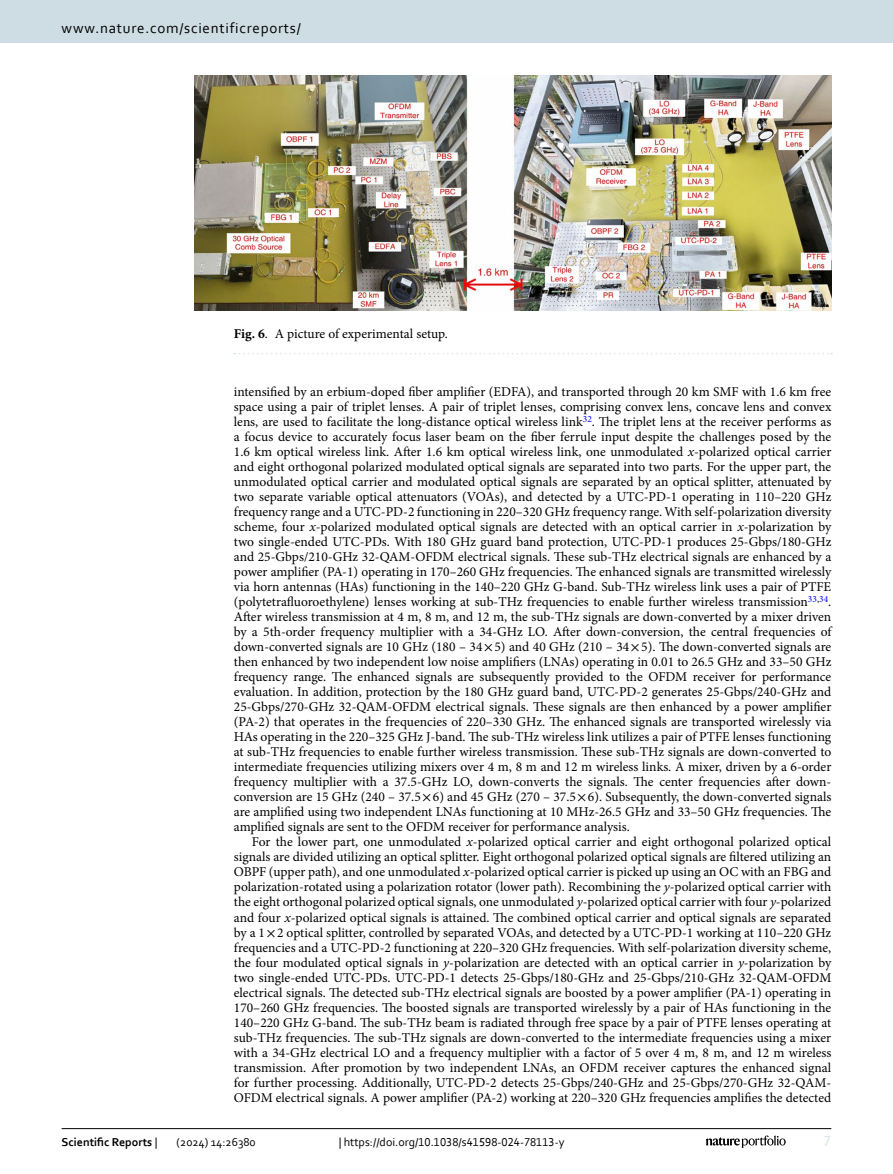
<style>
.page{position:relative;width:893px;height:1174px;background:#fff}
.page>*{position:absolute;margin:0;border:0;box-sizing:border-box;transform-origin:0 0}
.t1{font:15px "Corbel";letter-spacing:.05em;color:#000}
.t2{font:15px "Corbel";color:#d9e4eb}
.Body_Text{font:13.5px/15px "Minion Pro";letter-spacing:-.005em;color:#000;text-align:justify}
.Body_Text_Indent{font:13.5px/15px "Minion Pro";color:#000;text-align:justify}
.Figure_Caption{font:13.5px "Minion Pro";color:#000}
.t3{font:12px "Corbel";color:#000}
.t4{font:700 12px "Corbel";color:#000}
.s1{font-weight:700}
.s2{font-style:italic}
.s3{font-family:"STIX"}
.s4{font-weight:400}
</style>
<div class="page">
<img style="left:194px;top:76px;width:637px;height:234px">
<svg style="left:235px;top:353px;width:597px;height:1px"></svg>
<hr style="left:62px;top:1128px;width:769px;height:1px;background:#000">
<svg style="left:706px;top:1135px;width:80px;height:12px"></svg>
<div style="left:0;top:0;width:893px;height:43px;background:#cedde4"></div>
<p class="t1" style="left:62px;top:18px;width:241px">www.nature.com/scientificreports/</p>
<p class="Figure_Caption" style="left:234px;top:325px;width:216px"><span class="s1">Fig. 6</span>. A picture of experimental setup.</p>
<p class="Body_Text" style="left:234px;top:384px;width:599px">intensified by an erbium-doped fiber amplifier (EDFA), and transported through 20 km SMF with 1.6 km free space using a pair of triplet lenses. A pair of triplet lenses, comprising convex lens, concave lens and convex lens, are used to facilitate the long-distance optical wireless link<sup>32</sup>. The triplet lens at the receiver performs as a focus device to accurately focus laser beam on the fiber ferrule input despite the challenges posed by the 1.6 km optical wireless link. After 1.6 km optical wireless link, one unmodulated <span class="s2">x</span>-polarized optical carrier and eight orthogonal polarized modulated optical signals are separated into two parts. For the upper part, the unmodulated optical carrier and modulated optical signals are separated by an optical splitter, attenuated by two separate variable optical attenuators (VOAs), and detected by a UTC-PD-1 operating in 110–220 GHz frequency range and a UTC-PD-2 functioning in 220–320 GHz frequency range. With self-polarization diversity scheme, four <span class="s2">x</span>-polarized modulated optical signals are detected with an optical carrier in <span class="s2">x</span>-polarization by two single-ended UTC-PDs. With 180 GHz guard band protection, UTC-PD-1 produces 25-Gbps/180-GHz and 25-Gbps/210-GHz 32-QAM-OFDM electrical signals. These sub-THz electrical signals are enhanced by a power amplifier (PA-1) operating in 170–260 GHz frequencies. The enhanced signals are transmitted wirelessly via horn antennas (HAs) functioning in the 140–220 GHz G-band. Sub-THz wireless link uses a pair of PTFE (polytetrafluoroethylene) lenses working at sub-THz frequencies to enable further wireless transmission<sup>33</sup><sup>,</sup><sup>34</sup>.<br>After wireless transmission at 4 m, 8 m, and 12 m, the sub-THz signals are down-converted by a mixer driven by a 5th-order frequency multiplier with a 34-GHz LO. After down-conversion, the central frequencies of down-converted signals are 10 GHz (180 – 34<span class="s3">×</span>5) and 40 GHz (210 – 34<span class="s3">×</span>5). The down-converted signals are then enhanced by two independent low noise amplifiers (LNAs) operating in 0.01 to 26.5 GHz and 33–50 GHz frequency range. The enhanced signals are subsequently provided to the OFDM receiver for performance evaluation. In addition, protection by the 180 GHz guard band, UTC-PD-2 generates 25-Gbps/240-GHz and 25-Gbps/270-GHz 32-QAM-OFDM electrical signals. These signals are then enhanced by a power amplifier (PA-2) that operates in the frequencies of 220–330 GHz. The enhanced signals are transported wirelessly via HAs operating in the 220–325 GHz J-band. The sub-THz wireless link utilizes a pair of PTFE lenses functioning at sub-THz frequencies to enable further wireless transmission. These sub-THz signals are down-converted to intermediate frequencies utilizing mixers over 4 m, 8 m and 12 m wireless links. A mixer, driven by a 6-order frequency multiplier with a 37.5-GHz LO, down-converts the signals. The center frequencies after down&shy;conversion are 15 GHz (240 – 37.5<span class="s3">×</span>6) and 45 GHz (270 – 37.5<span class="s3">×</span>6). Subsequently, the down-converted signals are amplified using two independent LNAs functioning at 10 MHz-26.5 GHz and 33–50 GHz frequencies. The amplified signals are sent to the OFDM receiver for performance analysis.</p>
<p class="Body_Text_Indent" style="left:234px;top:834px;width:599px;text-indent:18px">For the lower part, one unmodulated <span class="s2">x</span>-polarized optical carrier and eight orthogonal polarized optical signals are divided utilizing an optical splitter. Eight orthogonal polarized optical signals are filtered utilizing an OBPF (upper path), and one unmodulated <span class="s2">x</span>-polarized optical carrier is picked up using an OC with an FBG and polarization-rotated using a polarization rotator (lower path). Recombining the <span class="s2">y</span>-polarized optical carrier with the eight orthogonal polarized optical signals, one unmodulated <span class="s2">y</span>-polarized optical carrier with four <span class="s2">y</span>-polarized and four <span class="s2">x</span>-polarized optical signals is attained. The combined optical carrier and optical signals are separated by a 1<span class="s3">×</span>2 optical splitter, controlled by separated VOAs, and detected by a UTC-PD-1 working at 110–220 GHz frequencies and a UTC-PD-2 functioning at 220–320 GHz frequencies. With self-polarization diversity scheme, the four modulated optical signals in <span class="s2">y</span>-polarization are detected with an optical carrier in <span class="s2">y</span>-polarization by two single-ended UTC-PDs. UTC-PD-1 detects 25-Gbps/180-GHz and 25-Gbps/210-GHz 32-QAM-OFDM electrical signals. The detected sub-THz electrical signals are boosted by a power amplifier (PA-1) operating in 170–260 GHz frequencies. The boosted signals are transported wirelessly by a pair of HAs functioning in the 140–220 GHz G-band. The sub-THz beam is radiated through free space by a pair of PTFE lenses operating at sub-THz frequencies. The sub-THz signals are down-converted to the intermediate frequencies using a mixer with a 34-GHz electrical LO and a frequency multiplier with a factor of 5 over 4 m, 8 m, and 12 m wireless transmission. After promotion by two independent LNAs, an OFDM receiver captures the enhanced signal for further processing. Additionally, UTC-PD-2 detects 25-Gbps/240-GHz and 25-Gbps/270-GHz 32-QAM-OFDM electrical signals. A power amplifier (PA-2) working at 220–320 GHz frequencies amplifies the detected</p>
<p class="t4" style="left:62px;top:1134px;width:97px">Scientific Reports <span class="s4">|</span></p>
<p class="t3" style="left:177px;top:1134px;width:81px">(2024) 14:26380</p>
<p class="t3" style="left:339px;top:1134px;width:227px">| https://doi.org/10.1038/s41598-024-78113-y</p>
<p class="t2" style="left:824px;top:1132px;width:9px">7</p>
</div>
